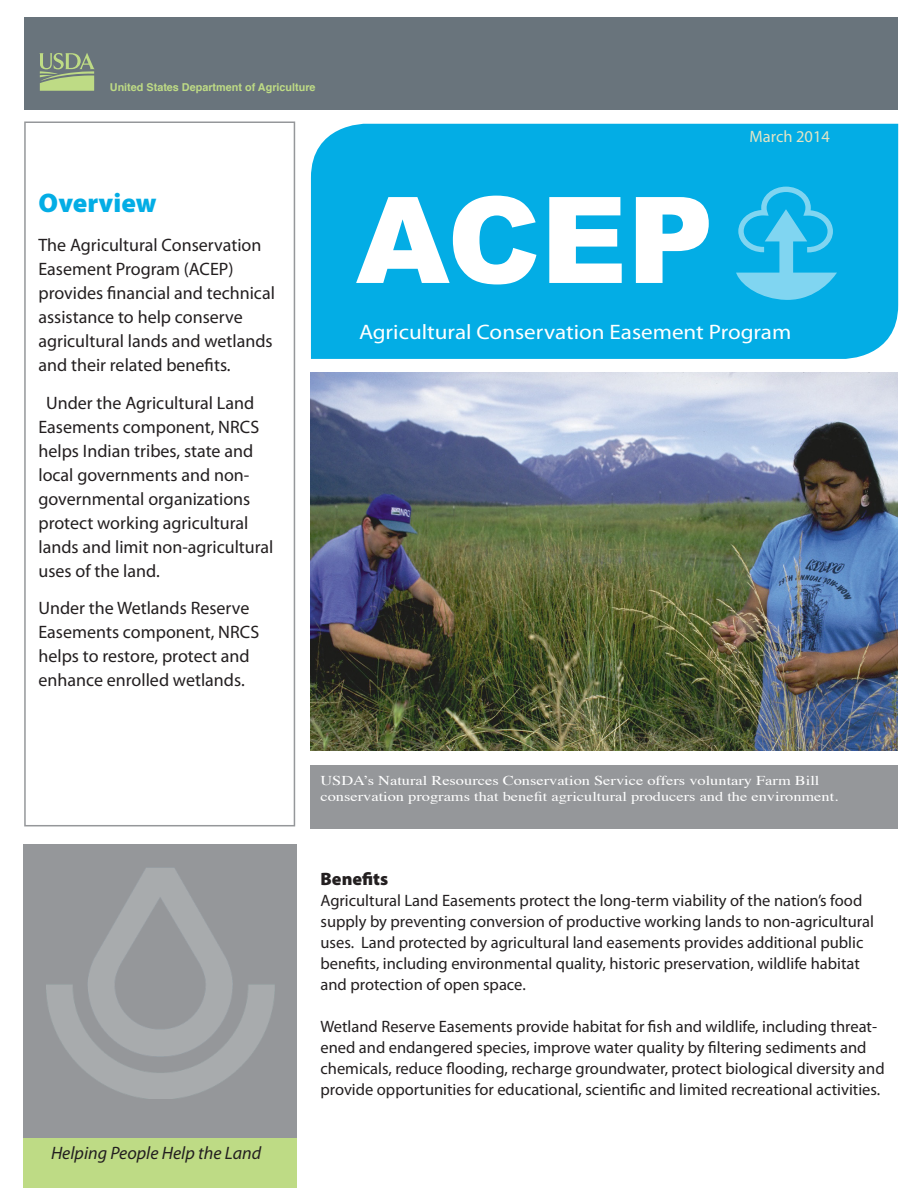
<style>
.page{position:relative;width:918px;height:1188px;background:#fff}
.page>*{position:absolute;margin:0;border:0;box-sizing:border-box;transform-origin:0 0}
.Body_text{font:900 120px "Arial";color:#fff}
.Introduction_Title{font:900 27px "Myriad Pro";color:#03ade5}
.t1{font:21px "Myriad Pro";color:#fff;scale:1.1 1}
.Intoduction_BodyText{font:18px/24px "Myriad Pro";color:#231f20}
.Body_text-2{font:italic 18px "Myriad Pro";color:#231f20}
.Subhead_1{font:900 18px "Myriad Pro";color:#231f20}
.Subhead_1-2{font:16.5px/21px "Myriad Pro";color:#231f20}
.Body_text-3{font:16.5px "Myriad Pro";color:#e2e5c5}
.Caption_1{font:13.5px/16.2px "Times";color:#fff;scale:1.21 1}
.t2{font:700 10.8px "Helvetica";color:#bedb85}
</style>
<div class="page">
<div style="left:24px;top:18px;width:874px;height:92px;background:#69747c"></div>
<svg style="left:39px;top:53px;width:56px;height:38px"></svg>
<img style="left:310px;top:372px;width:588px;height:378px">
<div style="left:310px;top:765px;width:588px;height:64px;background:#95979a"></div>
<div style="left:24px;top:845px;width:273px;height:343px;background:#95979a"></div>
<div style="left:24px;top:1138px;width:273px;height:50px;background:#bedb85"></div>
<img style="left:47px;top:868px;width:228px;height:231px">
<div style="left:311px;top:124px;width:587px;height:235px;background:#03ade5"></div>
<div style="left:24px;top:122px;width:271px;height:704px;border:2px solid #95979a"></div>
<svg style="left:736px;top:187px;width:101px;height:113px;background:#30bbe9"></svg>
<p class="t2" style="left:110px;top:78px;width:207px">United States Department of Agriculture</p>
<p class="Introduction_Title" style="left:38px;top:185px;width:120px">Overview</p>
<p class="Intoduction_BodyText" style="left:38px;top:233px;width:238px">The Agricultural Conservation<br>Easement Program (ACEP) provides financial and technical assistance to help conserve agricultural lands and wetlands and their related benefits.</p>
<p class="Intoduction_BodyText" style="left:38px;top:390px;width:237px;text-indent:8px">Under the Agricultural Land<br>Easements component, NRCS helps Indian tribes, state and local governments and non&shy;governmental organizations protect working agricultural lands and limit non-agricultural uses of the land.</p>
<p class="Intoduction_BodyText" style="left:38px;top:596px;width:222px">Under the Wetlands Reserve<br>Easements component, NRCS helps to restore, protect and enhance enrolled wetlands.</p>
<p class="Body_text" style="left:356px;top:173px;width:359px">ACEP</p>
<p class="Body_text-3" style="left:750px;top:127px;width:82px">March 2014</p>
<p class="t1" style="left:359px;top:319px;width:395px">Agricultural Conservation Easement Program</p>
<p class="Caption_1" style="left:320px;top:771px;width:429px">USDA’s Natural Resources Conservation Service offers voluntary Farm Bill conservation programs that benefit agricultural producers and the environment.</p>
<p class="Body_text-2" style="left:51px;top:1142px;width:212px">Helping People Help the Land</p>
<p class="Subhead_1" style="left:320px;top:867px;width:69px">Benefits</p>
<p class="Subhead_1-2" style="left:320px;top:890px;width:555px">Agricultural Land Easements protect the long-term viability of the nation’s food supply by preventing conversion of productive working lands to non-agricultural uses. Land protected by agricultural land easements provides additional public benefits, including environmental quality, historic preservation, wildlife habitat and protection of open space.</p>
<p class="Subhead_1-2" style="left:320px;top:1016px;width:566px">Wetland Reserve Easements provide habitat for fish and wildlife, including threat&shy;ened and endangered species, improve water quality by filtering sediments and chemicals, reduce flooding, recharge groundwater, protect biological diversity and provide opportunities for educational, scientific and limited recreational activities.</p>
</div>
